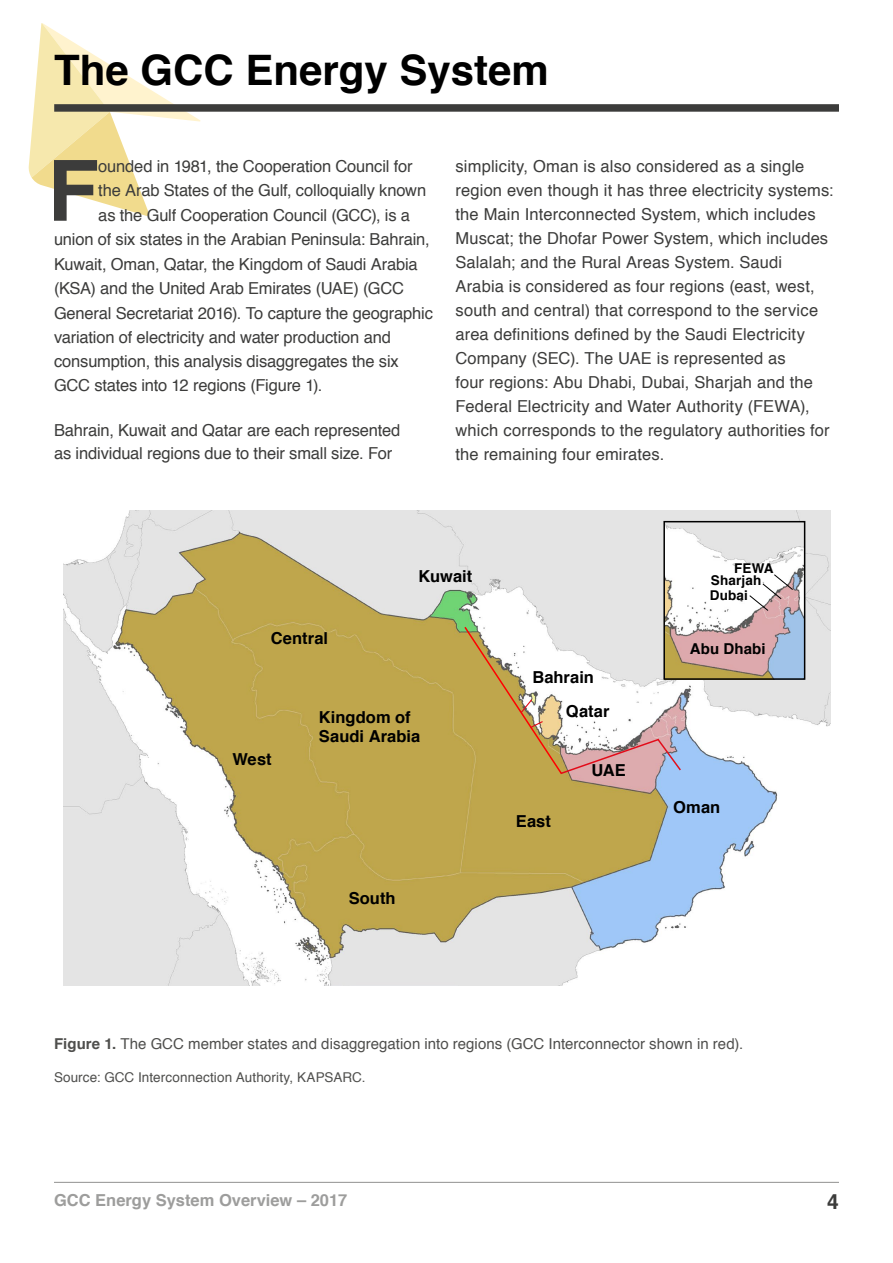
<style>
.page{position:relative;width:893px;height:1263px;background:#fff}
.page>*{position:absolute;margin:0;border:0;box-sizing:border-box;transform-origin:0 0}
.t1{font:700 84.45px "Helvetica";color:#3c3c3b}
.t2{font:700 42px "Helvetica";color:#000}
.t3{font:700 21px "Helvetica";color:#3c3c3b}
.t4{font:16.5px/24px "Helvetica";color:#3c3c3b}
.t5{font:700 16.5px/19.8px "Helvetica";letter-spacing:.005em;color:#000}
.t6{font:700 16.5px "Helvetica";color:#9d9d9c}
.t7{font:15px "Helvetica";letter-spacing:.005em;color:#4f4f4d}
.t8{font:700 15px "Helvetica";letter-spacing:.01em;color:#000}
.t9{font:13.5px "Helvetica";letter-spacing:.005em;color:#4f4f4d}
.t10{font:700 13.5px/12.6px "Helvetica";letter-spacing:.01em;color:#000}
.s1{font-weight:700}
</style>
<div class="page">
<hr style="left:54px;top:1182px;width:785px;height:1px;background:#9d9d9c">
<svg style="left:28px;top:23px;width:173px;height:193px"></svg>
<div style="left:54px;top:104px;width:785px;height:8px;background:#3c3c3b"></div>
<img style="left:64px;top:510px;width:766px;height:476px">
<img style="left:666px;top:524px;width:136px;height:153px">
<div style="left:663px;top:521px;width:142px;height:159px;border:2px solid #000"></div>
<svg style="left:749px;top:574px;width:45px;height:38px"></svg>
<svg style="left:463px;top:625px;width:219px;height:151px"></svg>
<h2 class="t2" style="left:54px;top:37px;width:496px">The GCC Energy System</h2>
<h1 class="t1" style="left:48px;top:123px;width:53px">F</h1>
<p class="t4" style="left:98px;top:155px;width:316px">ounded in 1981, the Cooperation Council for</p>
<p class="t4" style="left:98px;top:179px;width:329px">the Arab States of the Gulf, colloquially known</p>
<p class="t4" style="left:98px;top:203px;width:313px">as the Gulf Cooperation Council (GCC), is a</p>
<p class="t4" style="left:54px;top:228px;width:377px">union of six states in the Arabian Peninsula: Bahrain,</p>
<p class="t4" style="left:54px;top:252px;width:365px">Kuwait, Oman, Qatar, the Kingdom of Saudi Arabia</p>
<p class="t4" style="left:54px;top:277px;width:351px">(KSA) and the United Arab Emirates (UAE) (GCC</p>
<p class="t4" style="left:54px;top:301px;width:380px">General Secretariat 2016). To capture the geographic</p>
<p class="t4" style="left:54px;top:326px;width:338px">variation of electricity and water production and</p>
<p class="t4" style="left:54px;top:350px;width:346px">consumption, this analysis disaggregates the six</p>
<p class="t4" style="left:54px;top:373px;width:270px">GCC states into 12 regions (Figure 1).</p>
<p class="t4" style="left:54px;top:419px;width:348px">Bahrain, Kuwait and Qatar are each represented as individual regions due to their small size. For</p>
<p class="t4" style="left:455px;top:155px;width:380px">simplicity, Oman is also considered as a single region even though it has three electricity systems: the Main Interconnected System, which includes Muscat; the Dhofar Power System, which includes Salalah; and the Rural Areas System. Saudi Arabia is considered as four regions (east, west, south and central) that correspond to the service area definitions defined by the Saudi Electricity Company (SEC). The UAE is represented as<br>four regions: Abu Dhabi, Dubai, Sharjah and the Federal Electricity and Water Authority (FEWA), which corresponds to the regulatory authorities for the remaining four emirates.</p>
<p class="t5" style="left:271px;top:628px;width:59px">Central</p>
<p class="t5" style="left:419px;top:566px;width:55px">Kuwait</p>
<p class="t5" style="left:232px;top:750px;width:41px">West</p>
<p class="t5" style="left:319px;top:707px;width:103px">Kingdom of<br>Saudi Arabia</p>
<p class="t5" style="left:349px;top:888px;width:48px">South</p>
<p class="t5" style="left:566px;top:660px;width:45px;line-height:34px;text-indent:-34px">Bahrain<br>Qatar</p>
<p class="t5" style="left:516px;top:812px;width:37px">East</p>
<p class="t5" style="left:591px;top:760px;width:36px">UAE</p>
<p class="t10" style="left:711px;top:562px;width:64px;text-indent:23px">FEWA<br>Sharjah</p>
<p class="t10" style="left:710px;top:589px;width:40px">Dubai</p>
<p class="t8" style="left:690px;top:636px;width:77px">Abu Dhabi</p>
<p class="t5" style="left:673px;top:797px;width:49px">Oman</p>
<p class="t7" style="left:54px;top:1032px;width:691px"><span class="s1">Figure 1.</span> The GCC member states and disaggregation into regions (GCC Interconnector shown in red).</p>
<p class="t9" style="left:54px;top:1067px;width:313px">Source: GCC Interconnection Authority, KAPSARC.</p>
<p class="t6" style="left:54px;top:1186px;width:295px">GCC Energy System Overview – 2017</p>
<p class="t3" style="left:827px;top:1185px;width:13px">4</p>
</div>
